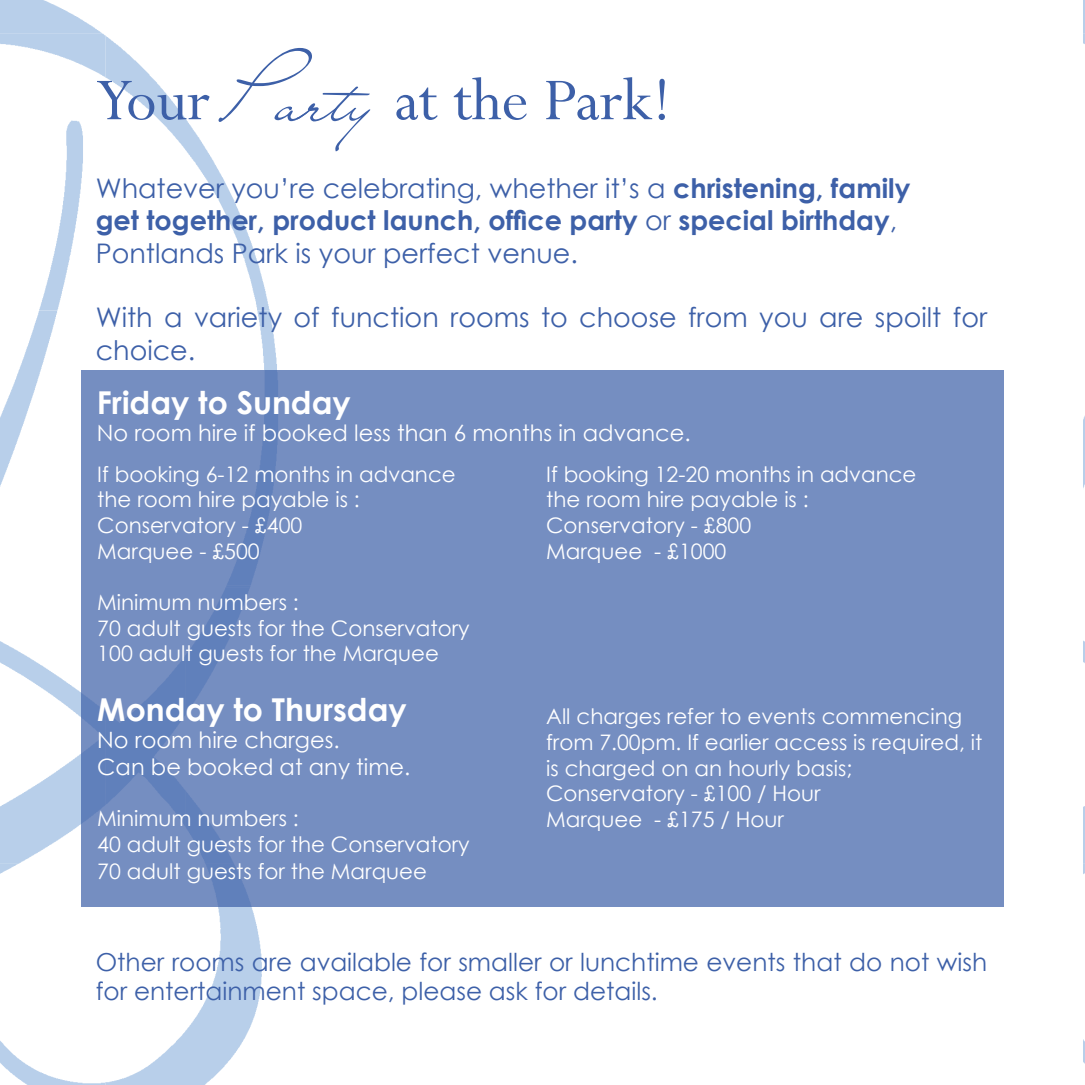
<style>
.page{position:relative;width:1085px;height:1085px;background:#fff}
.page>*{position:absolute;margin:0;border:0;box-sizing:border-box;transform-origin:0 0}
.t1{font:700 31.5px "Century Gothic";color:#fff}
.t2{font:27px/32.4px "Century Gothic";color:#3d60a8}
.t3{font:24.75px/29.7px "Century Gothic";color:#3d60a8}
.t4{font:22.5px/27px "Century Gothic";color:#fff}
.t5{font:21.38px/25.7px "Century Gothic";color:#fff}
.s1{font-weight:700}
</style>
<div class="page">
<svg style="left:1083px;top:0;width:1px;height:488px"></svg>
<svg style="left:1083px;top:640px;width:1px;height:423px"></svg>
<div style="left:81px;top:370px;width:922px;height:536px;background:#758ec1"></div>
<svg style="left:0;top:0;width:370px;height:1084px"></svg>
<svg style="left:396px;top:87px;width:41px;height:33px"></svg>
<svg style="left:453px;top:77px;width:73px;height:43px"></svg>
<svg style="left:546px;top:77px;width:106px;height:43px"></svg>
<svg style="left:658px;top:79px;width:7px;height:41px"></svg>
<p class="t2" style="left:96px;top:171px;width:816px">Whatever you’re celebrating, whether it’s a <span class="s1">christening, family get together, product launch, office party</span> or <span class="s1">special birthday</span>,<br>Pontlands Park is your perfect venue.</p>
<p class="t2" style="left:96px;top:301px;width:892px">With a variety of function rooms to choose from you are spoilt for choice.</p>
<h1 class="t1" style="left:97px;top:378px;width:255px">Friday to Sunday</h1>
<p class="t4" style="left:97px;top:419px;width:595px">No room hire if booked less than 6 months in advance.</p>
<p class="t5" style="left:97px;top:460px;width:360px">If booking 6-12 months in advance the room hire payable is :<br>Conservatory - £400<br>Marquee - £500</p>
<p class="t5" style="left:97px;top:589px;width:374px">Minimum numbers :<br>70 adult guests for the Conservatory<br>100 adult guests for the Marquee</p>
<h1 class="t1" style="left:97px;top:685px;width:311px">Monday to Thursday</h1>
<p class="t4" style="left:97px;top:725px;width:314px">No room hire charges.<br>Can be booked at any time.</p>
<p class="t5" style="left:97px;top:805px;width:374px;line-height:26.3px">Minimum numbers :<br>40 adult guests for the Conservatory<br>70 adult guests for the Marquee</p>
<p class="t5" style="left:546px;top:460px;width:372px">If booking 12-20 months in advance the room hire payable is :<br>Conservatory - £800<br>Marquee - £1000</p>
<p class="t5" style="left:546px;top:703px;width:437px">All charges refer to events commencing from 7.00pm. If earlier access is required, it is charged on an hourly basis;<br>Conservatory - £100 / Hour<br>Marquee - £175 / Hour</p>
<p class="t3" style="left:96px;top:946px;width:892px">Other rooms are available for smaller or lunchtime events that do not wish for entertainment space, please ask for details.</p>
</div>
